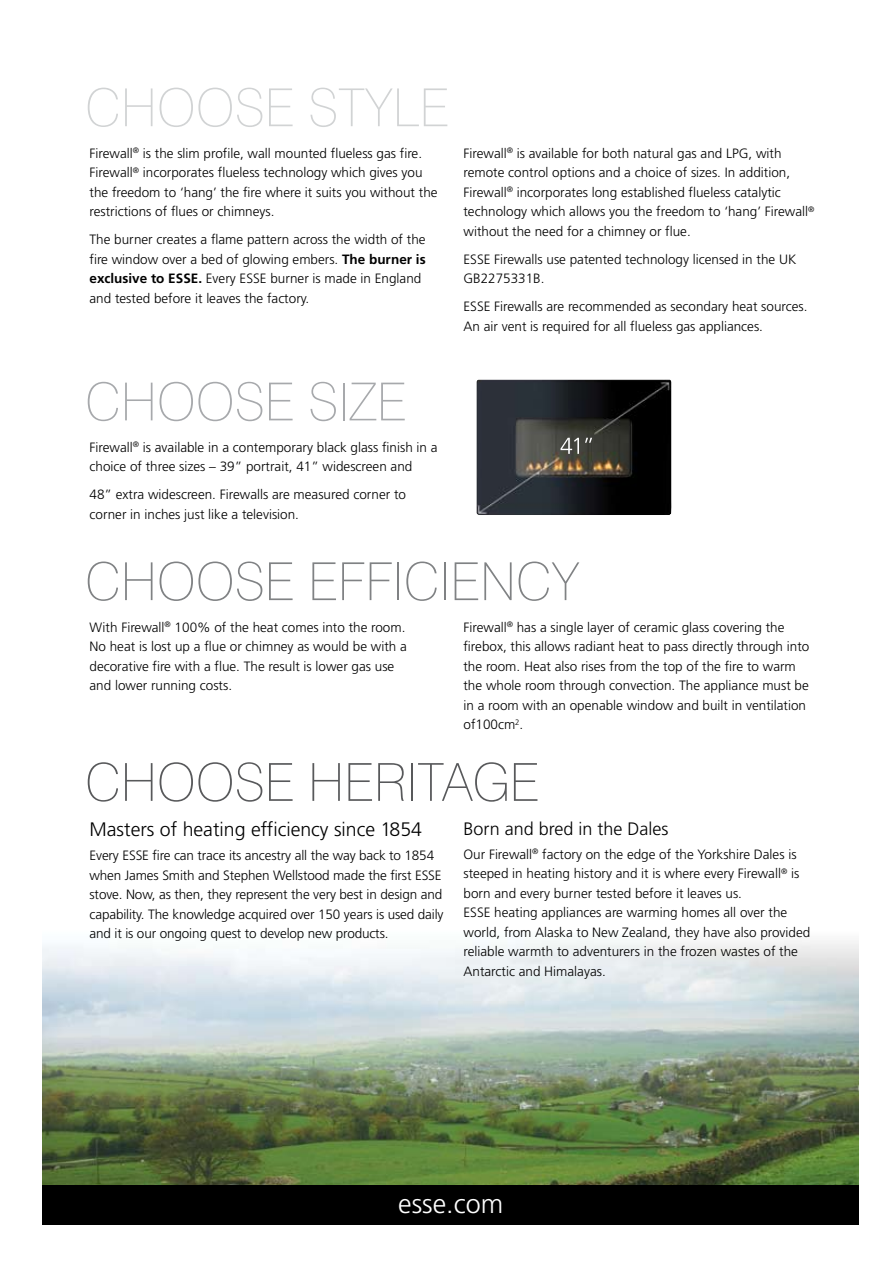
<style>
.page{position:relative;width:893px;height:1263px;background:#fff}
.page>*{position:absolute;margin:0;border:0;box-sizing:border-box;transform-origin:0 0}
.t1{font:100 52.5px "Swiss 721 BT";color:#808284}
.t2{font:100 52.5px "Swiss 721 BT";color:#58595b}
.t3{font:100 52.5px "Swiss 721 BT";color:#d1d3d4}
.t4{font:100 52.5px "Swiss 721 BT";color:#a7a9ac}
.t5{font:300 27px "Frutiger";color:#fff}
.t6{font:300 19.5px "Frutiger";color:#000}
.t7{font:300 18px "Frutiger";color:#000}
.t8{font:300 13.5px/19.5px "Frutiger";color:#000}
.s1{font-weight:700}
</style>
<div class="page">
<img style="left:43px;top:940px;width:816px;height:245px">
<div style="left:43px;top:1185px;width:816px;height:40px;background:#000"></div>
<img style="left:476px;top:379px;width:196px;height:136px">
<img style="left:560px;top:438px;width:32px;height:16px">
<h1 class="t3" style="left:85px;top:76px;width:366px">CHOOSE STYLE</h1>
<p class="t8" style="left:90px;top:143px;width:350px">Firewall<sup>®</sup> is the slim profile, wall mounted flueless gas fire.<br>Firewall<sup>®</sup> incorporates flueless technology which gives you the freedom to ‘hang’ the fire where it suits you without the restrictions of flues or chimneys.</p>
<p class="t8" style="left:90px;top:230px;width:338px">The burner creates a flame pattern across the width of the fire window over a bed of glowing embers. <span class="s1">The burner is exclusive to ESSE.</span> Every ESSE burner is made in England and tested before it leaves the factory.</p>
<p class="t8" style="left:463px;top:143px;width:352px">Firewall<sup>®</sup> is available for both natural gas and LPG, with remote control options and a choice of sizes. In addition, Firewall<sup>®</sup> incorporates long established flueless catalytic technology which allows you the freedom to ‘hang’ Firewall<sup>® </sup>without the need for a chimney or flue.</p>
<p class="t8" style="left:463px;top:249px;width:334px">ESSE Firewalls use patented technology licensed in the UK<br>GB2275331B.</p>
<p class="t8" style="left:463px;top:297px;width:346px">ESSE Firewalls are recommended as secondary heat sources.<br>An air vent is required for all flueless gas appliances.</p>
<h1 class="t4" style="left:85px;top:370px;width:323px">CHOOSE SIZE</h1>
<p class="t8" style="left:90px;top:437px;width:350px">Firewall<sup>®</sup> is available in a contemporary black glass finish in a choice of three sizes – 39” portrait, 41” widescreen and</p>
<p class="t8" style="left:90px;top:485px;width:318px">48” extra widescreen. Firewalls are measured corner to corner in inches just like a television.</p>
<h1 class="t1" style="left:85px;top:549px;width:496px">CHOOSE EFFICIENCY</h1>
<p class="t8" style="left:90px;top:617px;width:319px">With Firewall<sup>®</sup> 100% of the heat comes into the room.<br>No heat is lost up a flue or chimney as would be with a decorative fire with a flue. The result is lower gas use and lower running costs.</p>
<p class="t8" style="left:463px;top:617px;width:347px">Firewall<sup>®</sup> has a single layer of ceramic glass covering the firebox, this allows radiant heat to pass directly through into the room. Heat also rises from the top of the fire to warm the whole room through convection. The appliance must be in a room with an openable window and built in ventilation of100cm<sup>2</sup>.</p>
<h1 class="t2" style="left:85px;top:750px;width:456px">CHOOSE HERITAGE</h1>
<h3 class="t6" style="left:90px;top:818px;width:334px">Masters of heating efficiency since 1854</h3>
<p class="t8" style="left:90px;top:846px;width:355px">Every ESSE fire can trace its ancestry all the way back to 1854 when James Smith and Stephen Wellstood made the first ESSE stove. Now, as then, they represent the very best in design and capability. The knowledge acquired over 150 years is used daily and it is our ongoing quest to develop new products.</p>
<h3 class="t7" style="left:463px;top:818px;width:207px">Born and bred in the Dales</h3>
<p class="t8" style="left:463px;top:844px;width:348px">Our Firewall<sup>®</sup> factory on the edge of the Yorkshire Dales is steeped in heating history and it is where every Firewall<sup>®</sup> is born and every burner tested before it leaves us.<br>ESSE heating appliances are warming homes all over the world, from Alaska to New Zealand, they have also provided reliable warmth to adventurers in the frozen wastes of the Antarctic and Himalayas.</p>
<h2 class="t5" style="left:398px;top:1188px;width:107px">esse.com</h2>
</div>
